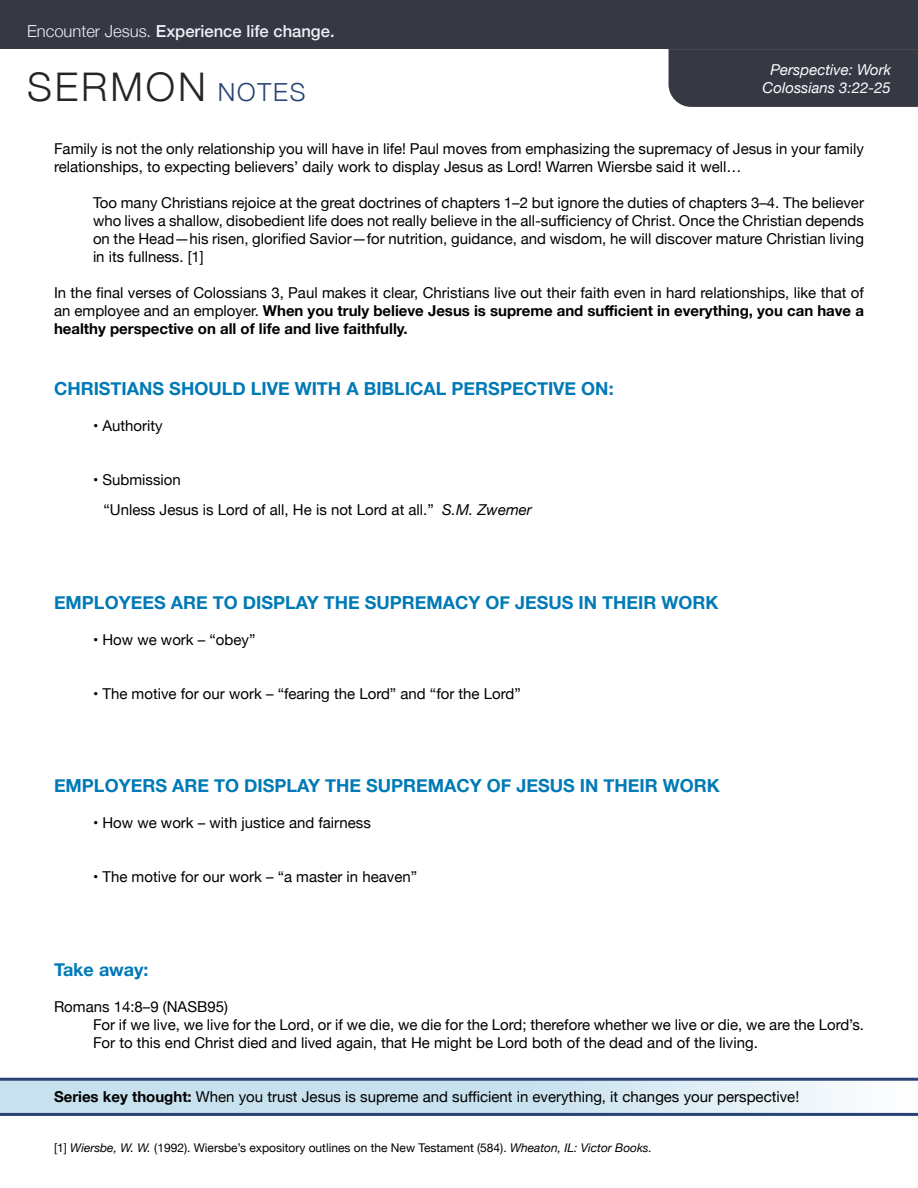
<style>
.page{position:relative;width:918px;height:1188px;background:#fff}
.page>*{position:absolute;margin:0;border:0;box-sizing:border-box;transform-origin:0 0}
.t1{font:300 39.45px "Helvetica Neue";letter-spacing:.075em;color:#262425}
.t2{font:700 18px "Helvetica Neue";color:#007ab6}
.t3{font:500 16.65px "Helvetica Neue";color:#f1eff6}
.t4{font:15px/18px "Helvetica Neue";color:#000}
.t5{font:italic 15px/18px "Helvetica Neue";color:#fff;text-align:center}
.t6{font:12px "Helvetica Neue";color:#000}
.s1{font-weight:300}
.s2{font-size:24.9px;color:#294274}
.s3{font-weight:700}
.s4{font-style:italic}
</style>
<div class="page">
<svg style="left:0;top:1081px;width:918px;height:32px;background:#d2e6f1"></svg>
<hr style="left:0;top:1078px;width:918px;height:3px;background:#294274">
<hr style="left:0;top:1113px;width:918px;height:3px;background:#294274">
<div style="left:669px;top:50px;width:249px;height:57px;background:#363844"></div>
<hr style="left:669px;top:48px;width:249px;height:2px;background:#000">
<div style="left:0;top:0;width:918px;height:49px;background:#363844"></div>
<p class="t3" style="left:27px;top:18px;width:309px"><span class="s1">Encounter Jesus.</span> Experience life change.</p>
<h1 class="t1" style="left:27px;top:55px;width:280px">SERMON <span class="s2">NOTES</span></h1>
<p class="t5" style="left:763px;top:61px;width:130px">Perspective: Work<br>Colossians 3:22-25</p>
<p class="t4" style="left:54px;top:140px;width:811px">Family is not the only relationship you will have in life! Paul moves from emphasizing the supremacy of Jesus in your family relationships, to expecting believers’ daily work to display Jesus as Lord! Warren Wiersbe said it well…</p>
<p class="t4" style="left:93px;top:194px;width:773px;text-align:justify">Too many Christians rejoice at the great doctrines of chapters 1–2 but ignore the duties of chapters 3–4. The believer who lives a shallow, disobedient life does not really believe in the all-sufficiency of Christ. Once the Christian depends on the Head—his risen, glorified Savior—for nutrition, guidance, and wisdom, he will discover mature Christian living in its fullness. [1]</p>
<p class="t4" style="left:54px;top:284px;width:812px;text-align:justify">In the final verses of Colossians 3, Paul makes it clear, Christians live out their faith even in hard relationships, like that of an employee and an employer. <span class="s3">When you truly believe Jesus is supreme and sufficient in everything, you can have a healthy perspective on all of life and live faithfully.</span></p>
<p class="t2" style="left:54px;top:374px;width:561px">CHRISTIANS SHOULD LIVE WITH A BIBLICAL PERSPECTIVE ON:</p>
<p class="t4" style="left:93px;top:418px;width:71px">• Authority</p>
<p class="t4" style="left:104px;top:466px;width:430px;line-height:30px;text-indent:-10px">• Submission<br>“Unless Jesus is Lord of all, He is not Lord at all.” <span class="s4">S.M. Zwemer</span></p>
<p class="t2" style="left:54px;top:588px;width:666px">EMPLOYEES ARE TO DISPLAY THE SUPREMACY OF JESUS IN THEIR WORK</p>
<p class="t4" style="left:93px;top:631px;width:164px">• How we work – “obey”</p>
<p class="t4" style="left:93px;top:685px;width:429px">• The motive for our work – “fearing the Lord” and “for the Lord”</p>
<p class="t2" style="left:54px;top:772px;width:667px">EMPLOYERS ARE TO DISPLAY THE SUPREMACY OF JESUS IN THEIR WORK</p>
<p class="t4" style="left:93px;top:815px;width:279px">• How we work – with justice and fairness</p>
<p class="t4" style="left:93px;top:869px;width:326px">• The motive for our work – “a master in heaven”</p>
<p class="t2" style="left:54px;top:955px;width:96px">Take away:</p>
<p class="t4" style="left:93px;top:998px;width:773px;text-indent:-39px">Romans 14:8–9 (NASB95)<br>For if we live, we live for the Lord, or if we die, we die for the Lord; therefore whether we live or die, we are the Lord’s.<br>For to this end Christ died and lived again, that He might be Lord both of the dead and of the living.</p>
<p class="t4" style="left:54px;top:1088px;width:747px"><span class="s3">Series key thought:</span> When you trust Jesus is supreme and sufficient in everything, it changes your perspective!</p>
<p class="t6" style="left:54px;top:1139px;width:600px">[1] <span class="s4">Wiersbe, W. W.</span> (1992). Wiersbe’s expository outlines on the New Testament (584). <span class="s4">Wheaton, IL: Victor Books.</span></p>
</div>
